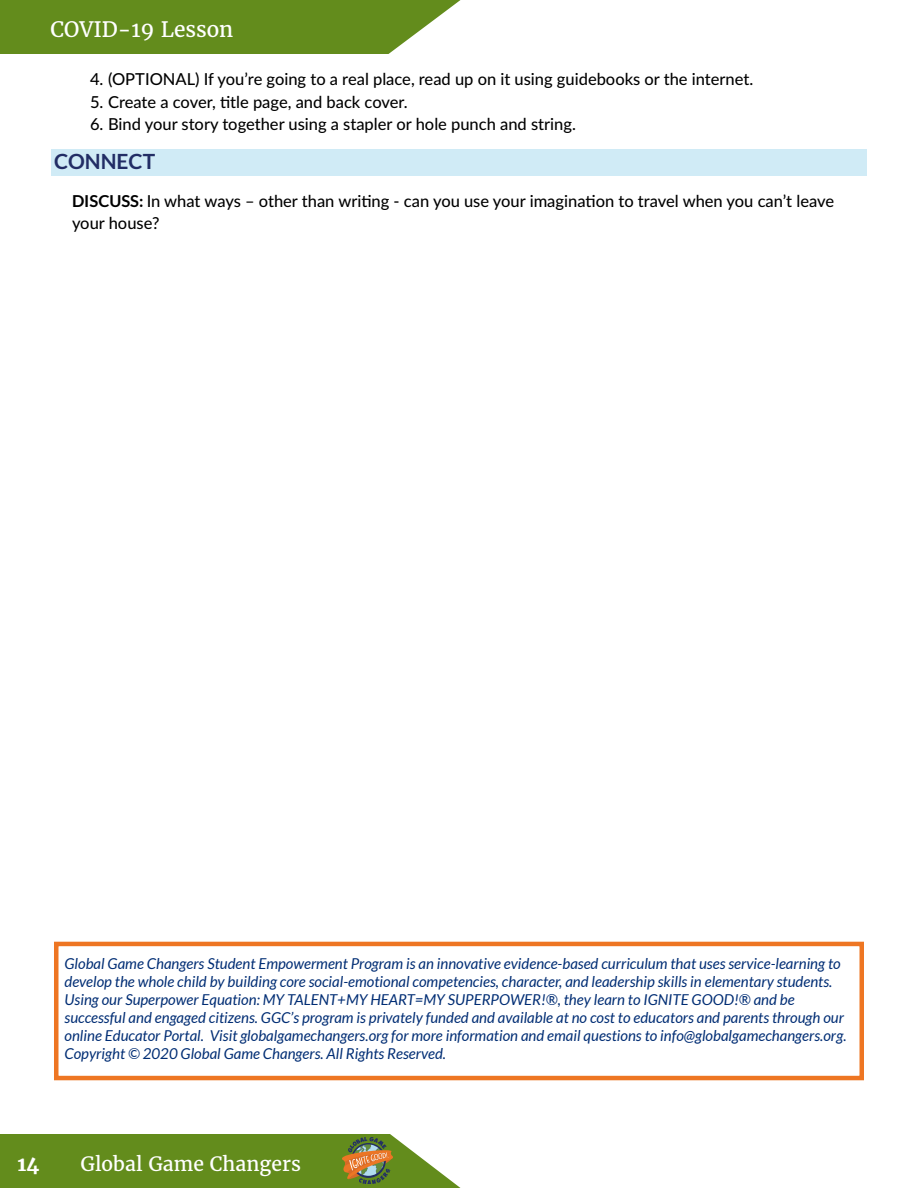
<style>
.page{position:relative;width:918px;height:1188px;background:#fff}
.page>*{position:absolute;margin:0;border:0;box-sizing:border-box;transform-origin:0 0}
.t1{font:21px "Merriweather";color:#fff}
.t2{font:700 21px "Lato";color:#222d65}
.t3{font:19.5px "Merriweather";color:#fff}
.t4{font:700 19.5px "Merriweather";color:#fff}
.t5{font:500 16.5px/22.5px "Lato";color:#000}
.t6{font:italic 15px/18px "Lato";color:#002d74}
.s1{font-weight:700}
</style>
<div class="page">
<svg style="left:0;top:0;width:460px;height:54px;background:#6e942d"></svg>
<svg style="left:0;top:1134px;width:460px;height:54px;background:#729330"></svg>
<div style="left:51px;top:149px;width:816px;height:27px;background:#d0ebf6"></div>
<div style="left:54px;top:942px;width:810px;height:138px;border:4px solid #ee7623"></div>
<h1 class="t1" style="left:51px;top:17px;width:184px">COVID-19 Lesson</h1>
<p class="t5" style="left:90px;top:67px;width:665px">4. (OPTIONAL) If you’re going to a real place, read up on it using guidebooks or the internet.</p>
<p class="t5" style="left:90px;top:90px;width:319px">5. Create a cover, title page, and back cover.</p>
<p class="t5" style="left:90px;top:112px;width:487px">6. Bind your story together using a stapler or hole punch and string.</p>
<h1 class="t2" style="left:54px;top:150px;width:103px">CONNECT</h1>
<p class="t5" style="left:72px;top:189px;width:764px"><span class="s1">DISCUSS:</span> In what ways – other than writing - can you use your imagination to travel when you can’t leave your house?</p>
<p class="t6" style="left:64px;top:955px;width:784px">Global Game Changers Student Empowerment Program is an innovative evidence-based curriculum that uses service-learning to develop the whole child by building core social-emotional competencies, character, and leadership skills in elementary students.<br>Using our Superpower Equation: MY TALENT+MY HEART=MY SUPERPOWER!®, they learn to IGNITE GOOD!® and be successful and engaged citizens. GGC’s program is privately funded and available at no cost to educators and parents through our online Educator Portal. Visit globalgamechangers.org for more information and email questions to info@globalgamechangers.org.<br>Copyright © 2020 Global Game Changers. All Rights Reserved.</p>
<h2 class="t4" style="left:18px;top:1151px;width:23px">14</h2>
<h2 class="t3" style="left:81px;top:1151px;width:222px">Global Game Changers</h2>
</div>
